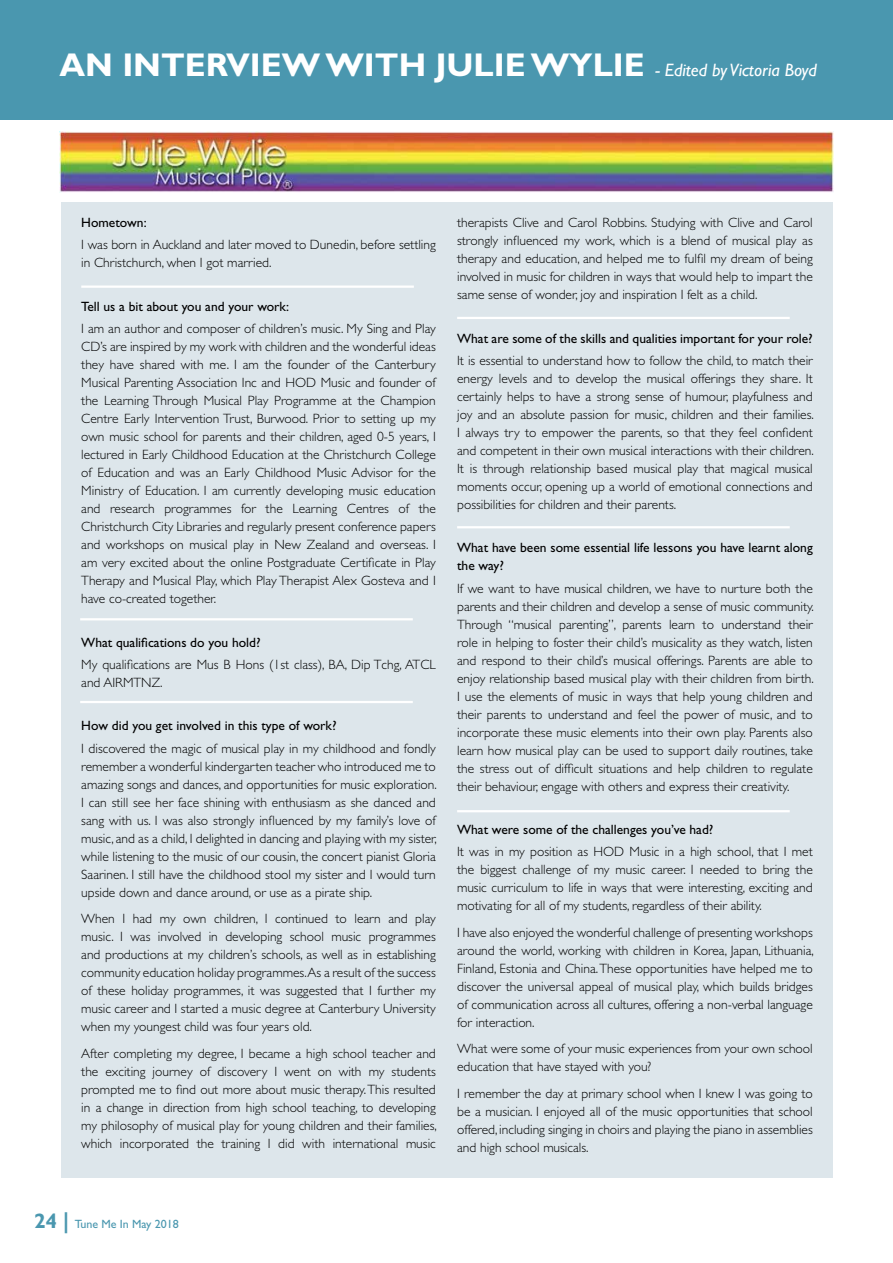
<style>
.page{position:relative;width:893px;height:1263px;background:#fff}
.page>*{position:absolute;margin:0;border:0;box-sizing:border-box;transform-origin:0 0}
.t1{font:700 33px "Gill Sans Maori";color:#fff}
.t2{font:300 13.5px/18px "Gill Sans Maori";color:#000;text-align:justify}
.t3{font:13.5px/18px "Gill Sans Maori";color:#000}
.t4{font:12px "Gill Sans Maori";color:#4a97af}
.s1{font-weight:400;font-style:italic;font-size:18px}
.s2{font-weight:700;font-size:21px}
</style>
<div class="page">
<div style="left:0;top:0;width:893px;height:119px;background:#4a97af"></div>
<img style="left:60px;top:132px;width:773px;height:61px">
<div style="left:61px;top:203px;width:771px;height:975px;background:#dde6eb"></div>
<hr style="left:81px;top:285px;width:333px;height:3px;background:#fff">
<hr style="left:80px;top:618px;width:333px;height:2px;background:#fff">
<hr style="left:80px;top:701px;width:333px;height:2px;background:#fff">
<hr style="left:457px;top:317px;width:333px;height:2px;background:#fff">
<hr style="left:457px;top:526px;width:333px;height:2px;background:#fff">
<hr style="left:457px;top:810px;width:333px;height:2px;background:#fff">
<h1 class="t1" style="left:60px;top:45px;width:759px">AN INTERVIEW WITH JULIE WYLIE <span class="s1">- Edited by Victoria Boyd</span></h1>
<p class="t3" style="left:81px;top:214px;width:67px">Hometown:</p>
<p class="t2" style="left:81px;top:236px;width:356px">I was born in Auckland and later moved to Dunedin, before settling in Christchurch, when I got married.</p>
<p class="t3" style="left:81px;top:297px;width:209px">Tell us a bit about you and your work:</p>
<p class="t2" style="left:81px;top:320px;width:356px">I am an author and composer of children’s music. My Sing and Play CD’s are inspired by my work with children and the wonderful ideas they have shared with me. I am the founder of the Canterbury Musical Parenting Association Inc and HOD Music and founder of the Learning Through Musical Play Programme at the Champion Centre Early Intervention Trust, Burwood. Prior to setting up my own music school for parents and their children, aged 0-5 years, I lectured in Early Childhood Education at the Christchurch College of Education and was an Early Childhood Music Advisor for the Ministry of Education. I am currently developing music education and research programmes for the Learning Centres of the Christchurch City Libraries and regularly present conference papers and workshops on musical play in New Zealand and overseas. I am very excited about the online Postgraduate Certificate in Play Therapy and Musical Play, which Play Therapist Alex Gosteva and I have co-created together.</p>
<p class="t3" style="left:81px;top:633px;width:181px">What qualifications do you hold?</p>
<p class="t2" style="left:81px;top:656px;width:356px">My qualifications are Mus B Hons (1st class), BA, Dip Tchg, ATCL and AIRMTNZ.</p>
<p class="t3" style="left:81px;top:717px;width:257px">How did you get involved in this type of work?</p>
<p class="t2" style="left:81px;top:739px;width:357px">I discovered the magic of musical play in my childhood and fondly remember a wonderful kindergarten teacher who introduced me to amazing songs and dances, and opportunities for music exploration.<br>I can still see her face shining with enthusiasm as she danced and sang with us. I was also strongly influenced by my family’s love of music, and as a child, I delighted in dancing and playing with my sister, while listening to the music of our cousin, the concert pianist Gloria Saarinen. I still have the childhood stool my sister and I would turn upside down and dance around, or use as a pirate ship.</p>
<p class="t2" style="left:81px;top:910px;width:356px">When I had my own children, I continued to learn and play music. I was involved in developing school music programmes and productions at my children’s schools, as well as in establishing community education holiday programmes.As a result of the success of these holiday programmes, it was suggested that I further my music career and I started a music degree at Canterbury University when my youngest child was four years old.</p>
<p class="t2" style="left:81px;top:1044px;width:357px">After completing my degree, I became a high school teacher and the exciting journey of discovery I went on with my students prompted me to find out more about music therapy. This resulted in a change in direction from high school teaching, to developing my philosophy of musical play for young children and their families, which incorporated the training I did with international music</p>
<p class="t2" style="left:457px;top:214px;width:357px">therapists Clive and Carol Robbins. Studying with Clive and Carol strongly influenced my work, which is a blend of musical play as therapy and education, and helped me to fulfil my dream of being involved in music for children in ways that would help to impart the same sense of wonder, joy and inspiration I felt as a child.</p>
<p class="t3" style="left:457px;top:329px;width:357px">What are some of the skills and qualities important for your role?</p>
<p class="t2" style="left:457px;top:351px;width:358px">It is essential to understand how to follow the child, to match their energy levels and to develop the musical offerings they share. It certainly helps to have a strong sense of humour, playfulness and joy and an absolute passion for music, children and their families.<br>I always try to empower the parents, so that they feel confident and competent in their own musical interactions with their children.<br>It is through relationship based musical play that magical musical moments occur, opening up a world of emotional connections and possibilities for children and their parents.</p>
<p class="t3" style="left:457px;top:539px;width:357px">What have been some essential life lessons you have learnt along the way?</p>
<p class="t2" style="left:457px;top:579px;width:358px">If we want to have musical children, we have to nurture both the parents and their children and develop a sense of music community.<br>Through “musical parenting”, parents learn to understand their role in helping to foster their child’s musicality as they watch, listen and respond to their child’s musical offerings. Parents are able to enjoy relationship based musical play with their children from birth.<br>I use the elements of music in ways that help young children and their parents to understand and feel the power of music, and to incorporate these music elements into their own play. Parents also learn how musical play can be used to support daily routines, take the stress out of difficult situations and help children to regulate their behaviour, engage with others and express their creativity.</p>
<p class="t3" style="left:457px;top:820px;width:258px">What were some of the challenges you’ve had?</p>
<p class="t2" style="left:457px;top:843px;width:357px">It was in my position as HOD Music in a high school, that I met the biggest challenge of my music career. I needed to bring the music curriculum to life in ways that were interesting, exciting and motivating for all of my students, regardless of their ability.</p>
<p class="t2" style="left:457px;top:923px;width:358px">I have also enjoyed the wonderful challenge of presenting workshops around the world, working with children in Korea, Japan, Lithuania, Finland, Estonia and China. These opportunities have helped me to discover the universal appeal of musical play, which builds bridges of communication across all cultures, offering a non-verbal language for interaction.</p>
<p class="t2" style="left:457px;top:1040px;width:357px">What were some of your music experiences from your own school education that have stayed with you?</p>
<p class="t2" style="left:457px;top:1084px;width:357px">I remember the day at primary school when I knew I was going to be a musician. I enjoyed all of the music opportunities that school offered, including singing in choirs and playing the piano in assemblies and high school musicals.</p>
<p class="t4" style="left:34px;top:1217px;width:146px"><span class="s2">24 |</span> Tune Me In May 2018</p>
</div>
